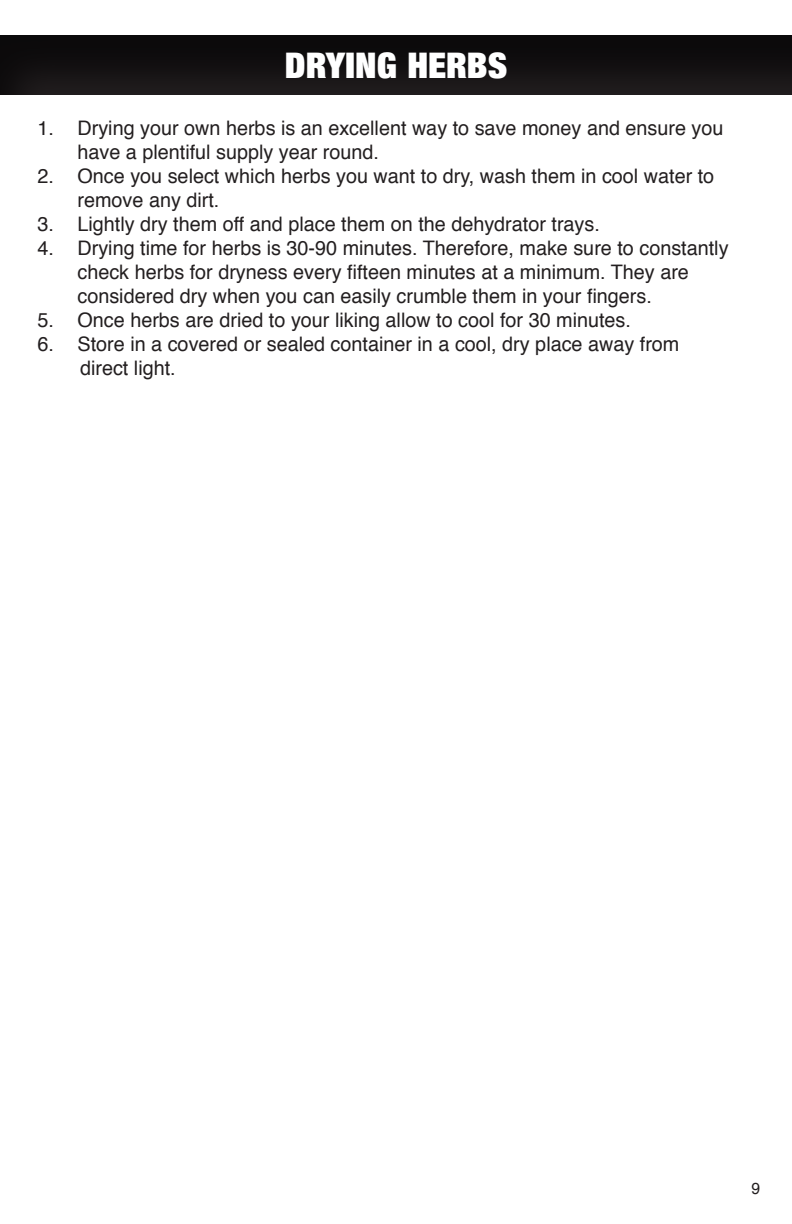
<style>
.page{position:relative;width:792px;height:1224px;background:#fff}
.page>*{position:absolute;margin:0;border:0;box-sizing:border-box;transform-origin:0 0}
.Page_Headers{font:38px "Sans Extra Black Condensed DTC";color:#fff}
.copy_bullet_points_N{font:20px/24px "Helvetica";color:#231f20}
.copy_bullet_points_i{font:16px "Helvetica";color:#231f20}
</style>
<div class="page">
<div style="left:0;top:33px;width:792px;height:64px;background:#231f20;opacity:.75"></div>
<p class="Page_Headers" style="left:285px;top:42px;width:224px">DRYING HERBS</p>
<p class="copy_bullet_points_N" style="left:78px;top:117px;width:647px;text-indent:-40px">1. Drying your own herbs is an excellent way to save money and ensure you have a plentiful supply year round.</p>
<p class="copy_bullet_points_N" style="left:78px;top:165px;width:638px;text-indent:-40px">2. Once you select which herbs you want to dry, wash them in cool water to remove any dirt.</p>
<p class="copy_bullet_points_N" style="left:38px;top:213px;width:564px">3. Lightly dry them off and place them on the dehydrator trays.</p>
<p class="copy_bullet_points_N" style="left:78px;top:237px;width:653px;text-indent:-40px">4. Drying time for herbs is 30-90 minutes. Therefore, make sure to constantly check herbs for dryness every fifteen minutes at a minimum. They are considered dry when you can easily crumble them in your fingers.</p>
<p class="copy_bullet_points_N" style="left:38px;top:309px;width:595px">5. Once herbs are dried to your liking allow to cool for 30 minutes.</p>
<p class="copy_bullet_points_N" style="left:38px;top:333px;width:643px">6. Store in a covered or sealed container in a cool, dry place away from</p>
<p class="copy_bullet_points_N" style="left:80px;top:357px;width:97px">direct light.</p>
<p class="copy_bullet_points_i" style="left:752px;top:1176px;width:10px">9</p>
</div>
